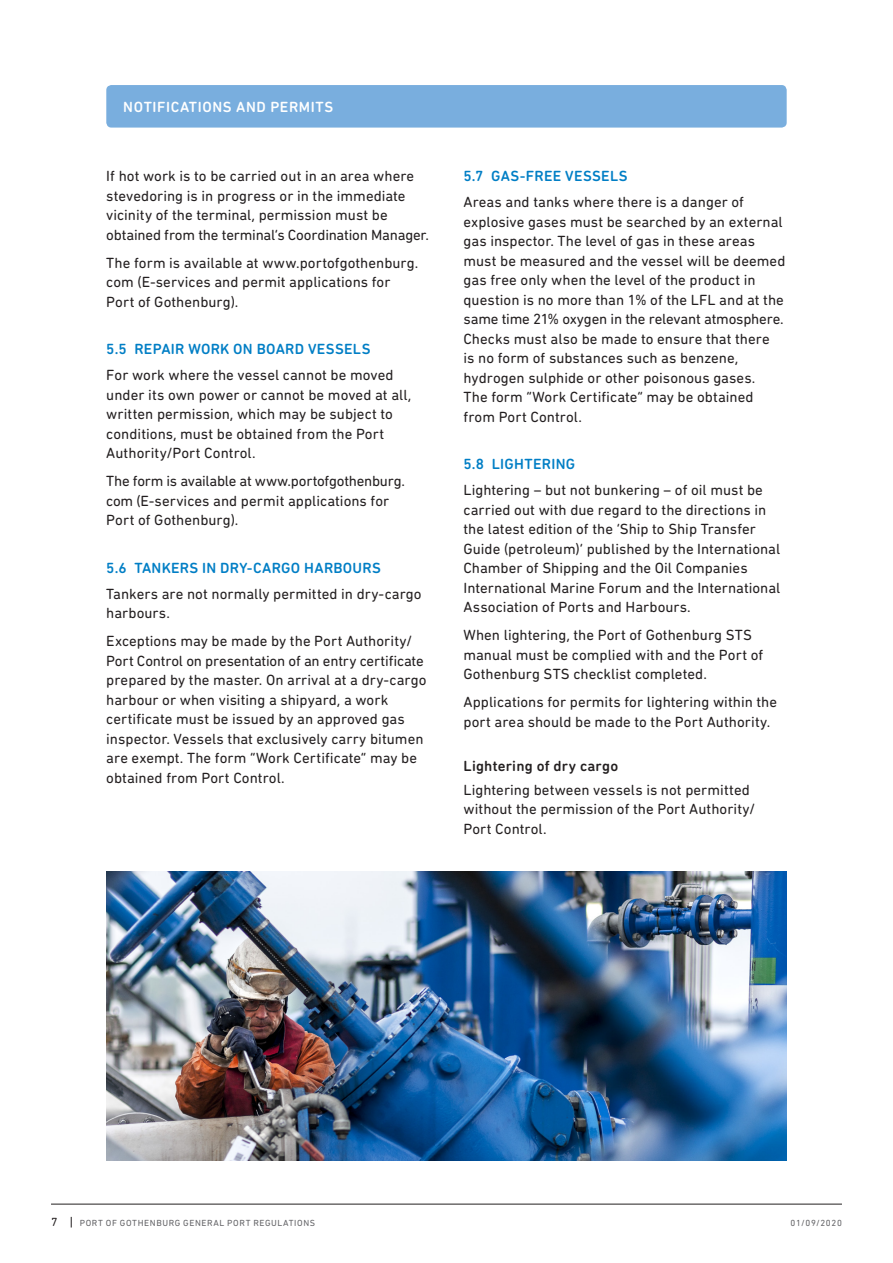
<style>
.page{position:relative;width:893px;height:1263px;background:#fff}
.page>*{position:absolute;margin:0;border:0;box-sizing:border-box;transform-origin:0 0}
.Brödtext_10_13{font:15px/19.5px "DIN Next Rounded LT Pro";color:#231f20}
._1__Underrubrik_10_1{font:500 15px "DIN Next Rounded LT Pro";letter-spacing:.02em;color:#007ec5}
.Brödtext_10_13-2{font:500 15px "DIN Next Rounded LT Pro";letter-spacing:.04em;color:#fff}
._2__Underubrik_10_13{font:500 15px "DIN Next Rounded LT Pro";letter-spacing:.015em;color:#231f20}
.t1{font:12px "DIN Next Rounded LT Pro";color:#231f20}
.t2{font:9px "DIN Next Rounded LT Pro";letter-spacing:.065em;color:#636366}
</style>
<div class="page">
<hr style="left:51px;top:1204px;width:791px;height:1px;background:#231f20">
<img style="left:106px;top:872px;width:681px;height:289px">
<div style="left:106px;top:85px;width:681px;height:43px;background:#79aede;border-radius:5px"></div>
<p class="Brödtext_10_13-2" style="left:123px;top:98px;width:211px">NOTIFICATIONS AND PERMITS</p>
<p class="Brödtext_10_13" style="left:106px;top:166px;width:324px">If hot work is to be carried out in an area where stevedoring is in progress or in the immediate vicinity of the terminal, permission must be obtained from the terminal’s Coordination Manager.</p>
<p class="Brödtext_10_13" style="left:106px;top:253px;width:314px">The form is available at www.portofgothenburg. com (E-services and permit applications for<br>Port of Gothenburg).</p>
<p class="_1__Underrubrik_10_1" style="left:106px;top:341px;width:266px">5.5 REPAIR WORK ON BOARD VESSELS</p>
<p class="Brödtext_10_13" style="left:106px;top:365px;width:306px">For work where the vessel cannot be moved under its own power or cannot be moved at all, written permission, which may be subject to conditions, must be obtained from the Port Authority/Port Control.</p>
<p class="Brödtext_10_13" style="left:106px;top:471px;width:300px">The form is available at www.portofgothenburg. com (E-services and permit applications for<br>Port of Gothenburg).</p>
<p class="_1__Underrubrik_10_1" style="left:106px;top:559px;width:276px">5.6 TANKERS IN DRY-CARGO HARBOURS</p>
<p class="Brödtext_10_13" style="left:106px;top:584px;width:317px">Tankers are not normally permitted in dry-cargo harbours.</p>
<p class="Brödtext_10_13" style="left:106px;top:631px;width:322px">Exceptions may be made by the Port Authority/ Port Control on presentation of an entry certificate prepared by the master. On arrival at a dry-cargo harbour or when visiting a shipyard, a work certificate must be issued by an approved gas inspector. Vessels that exclusively carry bitumen are exempt. The form ”Work Certificate” may be obtained from Port Control.</p>
<p class="_1__Underrubrik_10_1" style="left:463px;top:168px;width:166px">5.7 GAS-FREE VESSELS</p>
<p class="Brödtext_10_13" style="left:463px;top:192px;width:323px">Areas and tanks where there is a danger of explosive gases must be searched by an external gas inspector. The level of gas in these areas must be measured and the vessel will be deemed gas free only when the level of the product in question is no more than 1% of the LFL and at the same time 21% oxygen in the relevant atmosphere.<br>Checks must also be made to ensure that there<br>is no form of substances such as benzene, hydrogen sulphide or other poisonous gases.<br>The form ”Work Certificate” may be obtained from Port Control.</p>
<p class="_1__Underrubrik_10_1" style="left:463px;top:455px;width:113px">5.8 LIGHTERING</p>
<p class="Brödtext_10_13" style="left:463px;top:480px;width:318px">Lightering – but not bunkering – of oil must be carried out with due regard to the directions in the latest edition of the ‘Ship to Ship Transfer Guide (petroleum)’ published by the International Chamber of Shipping and the Oil Companies International Marine Forum and the International Association of Ports and Harbours.</p>
<p class="Brödtext_10_13" style="left:463px;top:625px;width:301px">When lightering, the Port of Gothenburg STS manual must be complied with and the Port of<br>Gothenburg STS checklist completed.</p>
<p class="Brödtext_10_13" style="left:463px;top:692px;width:315px">Applications for permits for lightering within the port area should be made to the Port Authority.</p>
<p class="_2__Underubrik_10_13" style="left:463px;top:757px;width:156px">Lightering of dry cargo</p>
<p class="Brödtext_10_13" style="left:463px;top:780px;width:294px">Lightering between vessels is not permitted without the permission of the Port Authority/<br>Port Control.</p>
<p class="t1" style="left:51px;top:1215px;width:8px">7</p>
<p class="t2" style="left:80px;top:1217px;width:237px">PORT OF GOTHENBURG GENERAL PORT REGULATIONS</p>
<p class="t2" style="left:790px;top:1217px;width:53px">01/09/2020</p>
</div>
